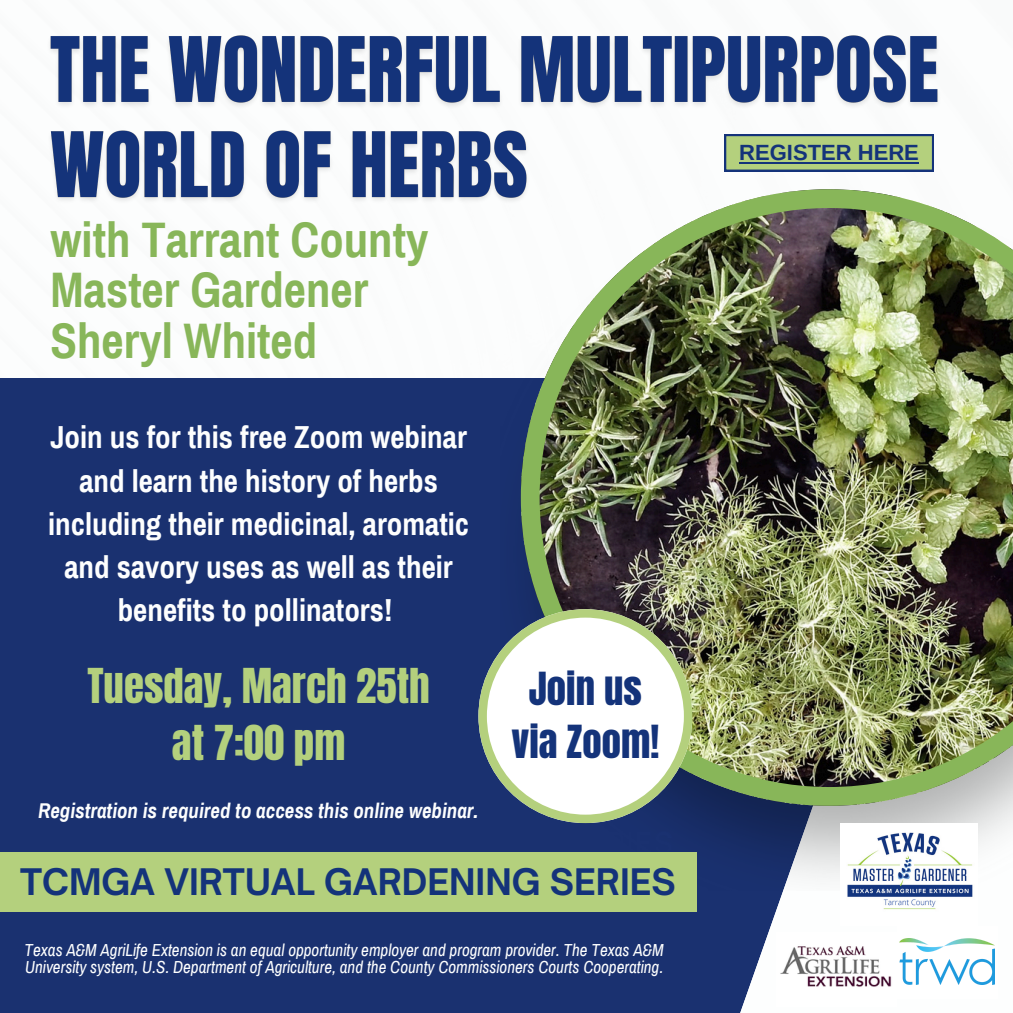
<style>
.page{position:relative;width:1013px;height:1013px;background:#fff}
.page>*{position:absolute;margin:0;border:0;box-sizing:border-box;transform-origin:0 0}
.t1{font:700 48.75px/50.6px "Archivo Narrow";color:#88b659}
.t2{font:40.88px/57.2px "Anton";color:#b4d07d;text-align:center}
.t3{font:38.75px/53.5px "Anton";color:#14337a;text-align:center}
.t4{font:700 35px "Open Sauce One";color:#14337a}
.t5{font:700 31.12px/43.1px "Archivo Narrow";color:#fdfefe;text-align:center}
.t6{font:700 22px "Arimo";color:#14337a}
.t7{font:italic 700 20.88px "Archivo Narrow";color:#fdfefe}
.t8{font:italic 17px/16.9px "Archivo Narrow";color:#fdfefe}
</style>
<div class="page">
<div style="left:0;top:378px;width:1012px;height:634px;background:#1a3170"></div>
<div style="left:977px;top:890px;width:35px;height:122px;background:#fdfefe"></div>
<svg style="left:449px;top:890px;width:528px;height:122px"></svg>
<img style="left:520px;top:489px;width:492px;height:401px">
<img style="left:521px;top:212px;width:491px;height:593px">
<div style="left:0;top:852px;width:696px;height:59px;background:#b4d07d"></div>
<img style="left:840px;top:823px;width:137px;height:102px">
<div style="left:896px;top:925px;width:101px;height:73px;background:#fff"></div>
<img style="left:899px;top:938px;width:95px;height:46px">
<img style="left:776px;top:932px;width:120px;height:74px">
<svg style="left:478px;top:609px;width:214px;height:214px;background:#c9cfce"></svg>
<img style="left:49px;top:35px;width:897px;height:188px">
<svg style="left:724px;top:134px;width:209px;height:37px;background:#a1bd7c"></svg>
<hr style="left:739px;top:162px;width:180px;height:2px;background:#14337a">
<p class="t1" style="left:51px;top:215px;width:379px">with Tarrant County<br>Master Gardener<br>Sheryl Whited</p>
<h3 class="t5" style="left:48px;top:416px;width:422px">Join us for this free Zoom webinar and learn the history of herbs including their medicinal, aromatic and savory uses as well as their benefits to pollinators!</h3>
<h6 class="t2" style="left:87px;top:658px;width:344px">Tuesday, March 25th at 7:00 pm</h6>
<p class="t7" style="left:38px;top:799px;width:442px">Registration is required to access this online webinar.</p>
<p class="t3" style="left:511px;top:662px;width:149px">Join us via Zoom!</p>
<h2 class="t4" style="left:20px;top:860px;width:657px">TCMGA VIRTUAL GARDENING SERIES</h2>
<p class="t8" style="left:25px;top:942px;width:640px">Texas A&amp;M AgriLife Extension is an equal opportunity employer and program provider. The Texas A&amp;M<br>University system, U.S. Department of Agriculture, and the County Commissioners Courts Cooperating.</p>
<h3 class="t6" style="left:739px;top:140px;width:181px">REGISTER HERE</h3>
</div>
